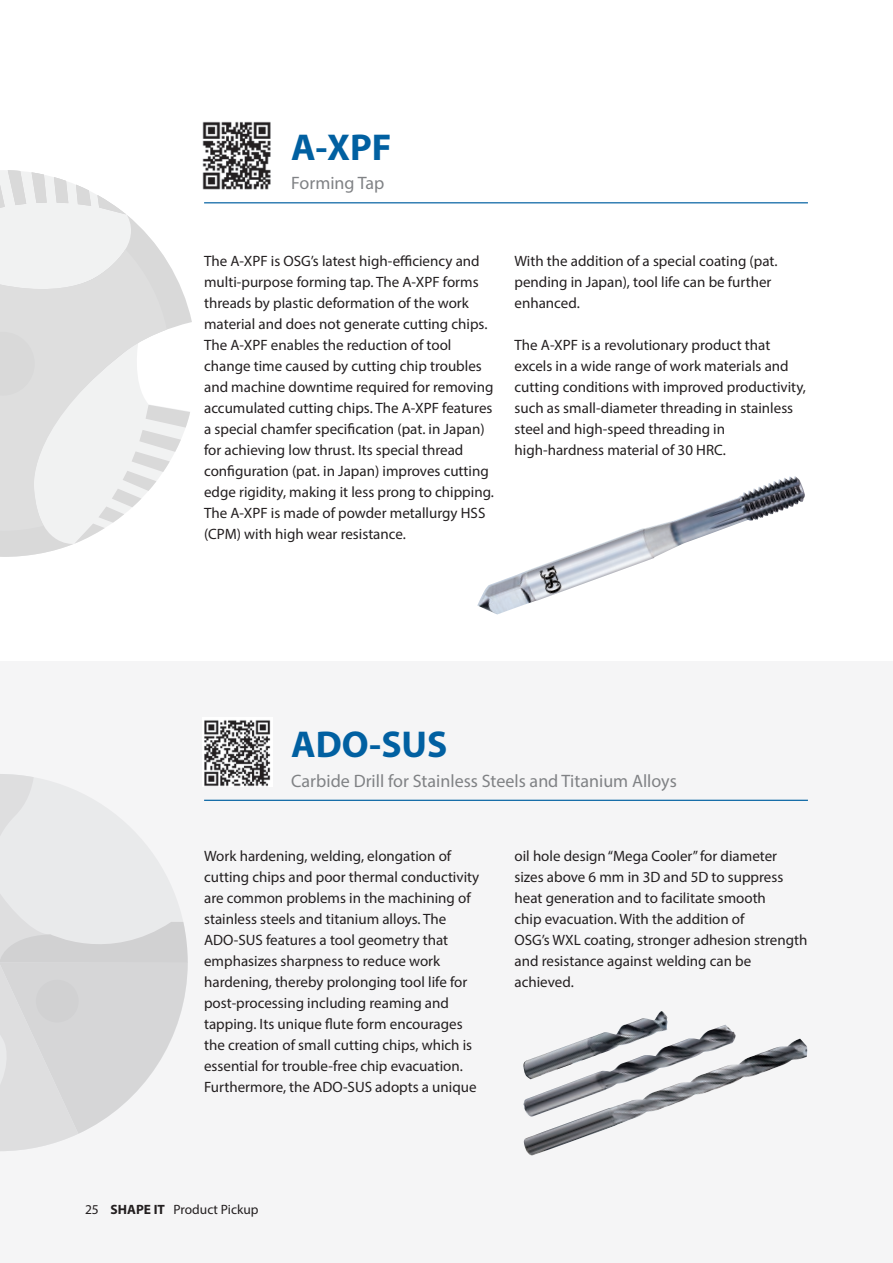
<style>
.page{position:relative;width:893px;height:1263px;background:#fff}
.page>*{position:absolute;margin:0;border:0;box-sizing:border-box;transform-origin:0 0}
.t1{font:700 37.5px "Myriad Pro";color:#0160a1}
.t2{font:18px "Myriad Pro";color:#808285}
.t3{font:15px/21px "Myriad Pro";color:#231f20}
.t4{font:13.5px "Myriad Pro";color:#231f20}
.s1{font-weight:700}
</style>
<div class="page">
<svg style="left:0;top:315px;width:192px;height:242px"></svg>
<svg style="left:0;top:170px;width:190px;height:379px"></svg>
<div style="left:0;top:661px;width:893px;height:602px;background:#f5f5f6"></div>
<svg style="left:0;top:774px;width:188px;height:377px"></svg>
<div style="left:36px;top:980px;width:43px;height:42px;background:#d1d1d2;border-radius:50%"></div>
<hr style="left:204px;top:202px;width:604px;height:1px;background:#0160a1">
<hr style="left:204px;top:800px;width:604px;height:1px;background:#0160a1">
<img style="left:204px;top:720px;width:66px;height:66px">
<img style="left:203px;top:121px;width:68px;height:69px">
<img style="left:477px;top:476px;width:318px;height:138px">
<img style="left:624px;top:1011px;width:44px;height:14px">
<img style="left:523px;top:1025px;width:213px;height:80px">
<img style="left:524px;top:1039px;width:276px;height:116px">
<h1 class="t1" style="left:291px;top:123px;width:102px">A-XPF</h1>
<p class="t2" style="left:291px;top:172px;width:95px">Forming Tap</p>
<p class="t3" style="left:204px;top:250px;width:291px">The A-XPF is OSG’s latest high-efficiency and multi-purpose forming tap. The A-XPF forms threads by plastic deformation of the work material and does not generate cutting chips.<br>The A-XPF enables the reduction of tool change time caused by cutting chip troubles and machine downtime required for removing accumulated cutting chips. The A-XPF features a special chamfer specification (pat. in Japan) for achieving low thrust. Its special thread configuration (pat. in Japan) improves cutting edge rigidity, making it less prong to chipping.<br>The A-XPF is made of powder metallurgy HSS (CPM) with high wear resistance.</p>
<p class="t3" style="left:514px;top:250px;width:265px">With the addition of a special coating (pat. pending in Japan), tool life can be further enhanced.</p>
<p class="t3" style="left:514px;top:334px;width:293px">The A-XPF is a revolutionary product that excels in a wide range of work materials and cutting conditions with improved productivity, such as small-diameter threading in stainless steel and high-speed threading in high-hardness material of 30 HRC.</p>
<h1 class="t1" style="left:291px;top:720px;width:158px">ADO-SUS</h1>
<p class="t2" style="left:291px;top:770px;width:387px">Carbide Drill for Stainless Steels and Titanium Alloys</p>
<p class="t3" style="left:204px;top:845px;width:277px">Work hardening, welding, elongation of cutting chips and poor thermal conductivity are common problems in the machining of stainless steels and titanium alloys. The ADO-SUS features a tool geometry that emphasizes sharpness to reduce work hardening, thereby prolonging tool life for post-processing including reaming and tapping. Its unique flute form encourages the creation of small cutting chips, which is essential for trouble-free chip evacuation.<br>Furthermore, the ADO-SUS adopts a unique</p>
<p class="t3" style="left:514px;top:845px;width:294px">oil hole design “Mega Cooler” for diameter sizes above 6 mm in 3D and 5D to suppress heat generation and to facilitate smooth<br>chip evacuation. With the addition of<br>OSG’s WXL coating, stronger adhesion strength and resistance against welding can be achieved.</p>
<p class="t4" style="left:85px;top:1201px;width:175px">25 <span class="s1">SHAPE IT</span> Product Pickup</p>
</div>
